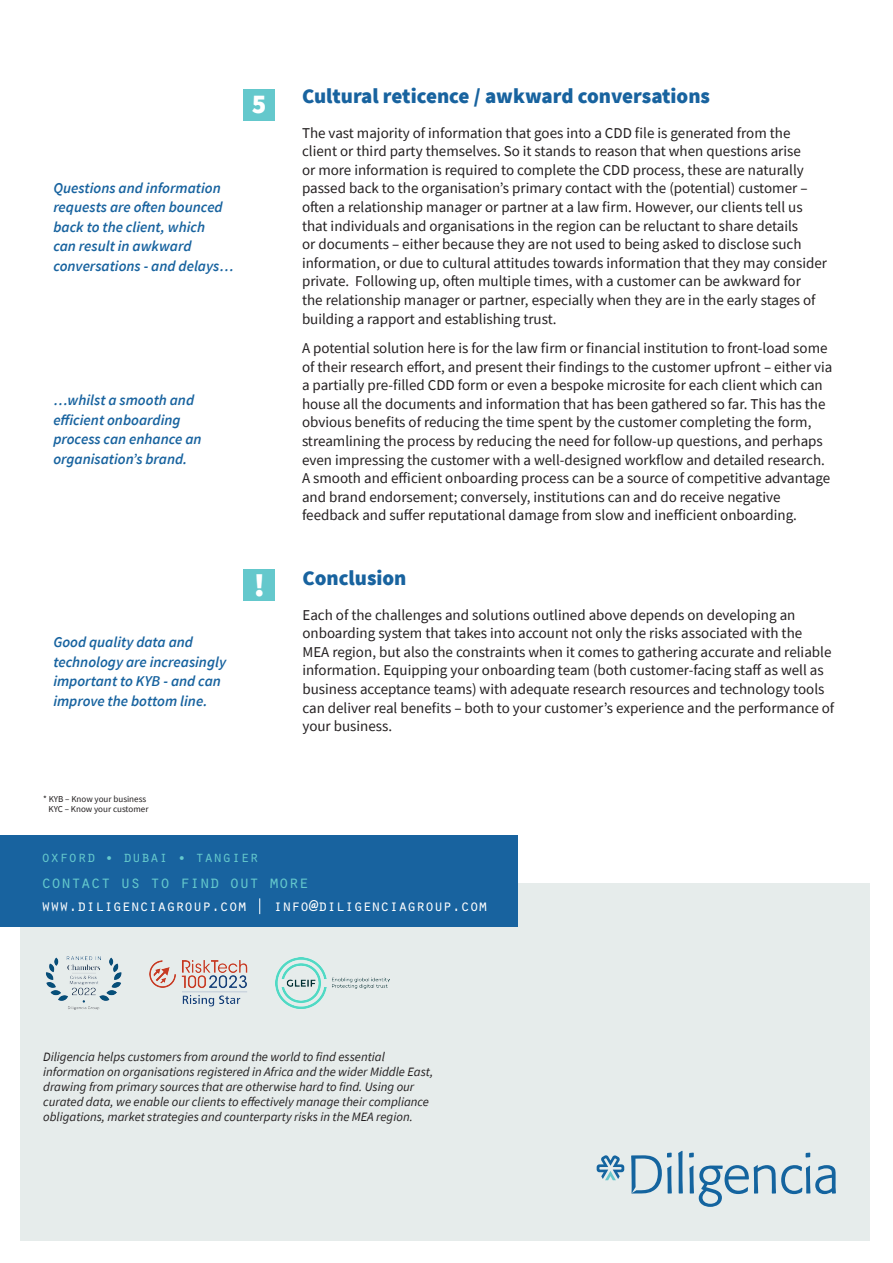
<style>
.page{position:relative;width:893px;height:1263px;background:#fff}
.page>*{position:absolute;margin:0;border:0;box-sizing:border-box;transform-origin:0 0}
.t1{font:900 33px "Source Sans Pro";color:#fff}
.t2{font:900 27px "Source Sans Pro";color:#fff}
.t3{font:900 21px "Source Sans Pro";color:#18639f}
.t4{font:18px "Orator Std";letter-spacing:-.05em;color:#64c8cc}
.t5{font:16.35px "Orator Std";letter-spacing:-.05em;color:#fff}
.t6{font:15.75px "Orator Std";letter-spacing:-.025em;color:#64c8cc}
.t7{font:15px/18.6px "Source Sans Pro";color:#231f20}
.t8{font:italic 600 15px/19.5px "Source Sans Pro";color:#18639f}
.t9{font:italic 12.75px/15px "Source Sans Pro";color:#231f20}
.t10{font:9px/10.5px "Source Sans Pro";color:#231f20;text-align:right}
</style>
<div class="page">
<div style="left:243px;top:89px;width:32px;height:32px;background:#64c8cc"></div>
<div style="left:243px;top:569px;width:32px;height:32px;background:#64c8cc"></div>
<div style="left:20px;top:883px;width:850px;height:358px;background:#e6eceb"></div>
<svg style="left:597px;top:1155px;width:27px;height:25px"></svg>
<svg style="left:806px;top:1152px;width:4px;height:5px"></svg>
<svg style="left:631px;top:1152px;width:41px;height:41px"></svg>
<svg style="left:678px;top:1151px;width:5px;height:42px"></svg>
<svg style="left:689px;top:1152px;width:5px;height:5px"></svg>
<svg style="left:689px;top:1165px;width:147px;height:42px"></svg>
<img style="left:46px;top:956px;width:76px;height:54px">
<img style="left:149px;top:961px;width:98px;height:45px">
<img style="left:276px;top:957px;width:113px;height:52px">
<div style="left:0;top:835px;width:517px;height:92px;background:#18639f"></div>
<svg style="left:259px;top:898px;width:1px;height:16px"></svg>
<p class="t8" style="left:53px;top:178px;width:182px">Questions and information requests are often bounced back to the client, which<br>can result in awkward conversations - and delays…</p>
<p class="t8" style="left:53px;top:390px;width:150px">…whilst a smooth and efficient onboarding process can enhance an organisation’s brand.</p>
<p class="t8" style="left:53px;top:632px;width:174px">Good quality data and technology are increasingly important to KYB - and can improve the bottom line.</p>
<p class="t2" style="left:252px;top:86px;width:16px">5</p>
<p class="t3" style="left:302px;top:82px;width:410px">Cultural reticence / awkward conversations</p>
<p class="t7" style="left:302px;top:123px;width:527px">The vast majority of information that goes into a CDD file is generated from the client or third party themselves. So it stands to reason that when questions arise<br>or more information is required to complete the CDD process, these are naturally passed back to the organisation’s primary contact with the (potential) customer – often a relationship manager or partner at a law firm. However, our clients tell us that individuals and organisations in the region can be reluctant to share details<br>or documents – either because they are not used to being asked to disclose such information, or due to cultural attitudes towards information that they may consider private. Following up, often multiple times, with a customer can be awkward for<br>the relationship manager or partner, especially when they are in the early stages of building a rapport and establishing trust.</p>
<p class="t7" style="left:302px;top:339px;width:532px">A potential solution here is for the law firm or financial institution to front-load some of their research effort, and present their findings to the customer upfront – either via a partially pre-filled CDD form or even a bespoke microsite for each client which can house all the documents and information that has been gathered so far. This has the obvious benefits of reducing the time spent by the customer completing the form, streamlining the process by reducing the need for follow-up questions, and perhaps even impressing the customer with a well-designed workflow and detailed research.<br>A smooth and efficient onboarding process can be a source of competitive advantage and brand endorsement; conversely, institutions can and do receive negative feedback and suffer reputational damage from slow and inefficient onboarding.</p>
<p class="t1" style="left:253px;top:562px;width:13px">!</p>
<p class="t3" style="left:302px;top:563px;width:106px">Conclusion</p>
<p class="t7" style="left:302px;top:605px;width:533px">Each of the challenges and solutions outlined above depends on developing an onboarding system that takes into account not only the risks associated with the<br>MEA region, but also the constraints when it comes to gathering accurate and reliable information. Equipping your onboarding team (both customer-facing staff as well as business acceptance teams) with adequate research resources and technology tools can deliver real benefits – both to your customer’s experience and the performance of your business.</p>
<p class="t10" style="left:43px;top:793px;width:107px">* KYB – Know your business<br>KYC – Know your customer</p>
<p class="t6" style="left:41px;top:845px;width:219px">oxford • dubai • tangier</p>
<p class="t4" style="left:41px;top:869px;width:270px">contact us to find out more</p>
<p class="t5" style="left:41px;top:893px;width:207px">www.diligenciagroup.com</p>
<p class="t5" style="left:273px;top:893px;width:216px">info@diligenciagroup.com</p>
<p class="t9" style="left:43px;top:1049px;width:392px">Diligencia helps customers from around the world to find essential information on organisations registered in Africa and the wider Middle East, drawing from primary sources that are otherwise hard to find. Using our curated data, we enable our clients to effectively manage their compliance obligations, market strategies and counterparty risks in the MEA region.</p>
</div>
